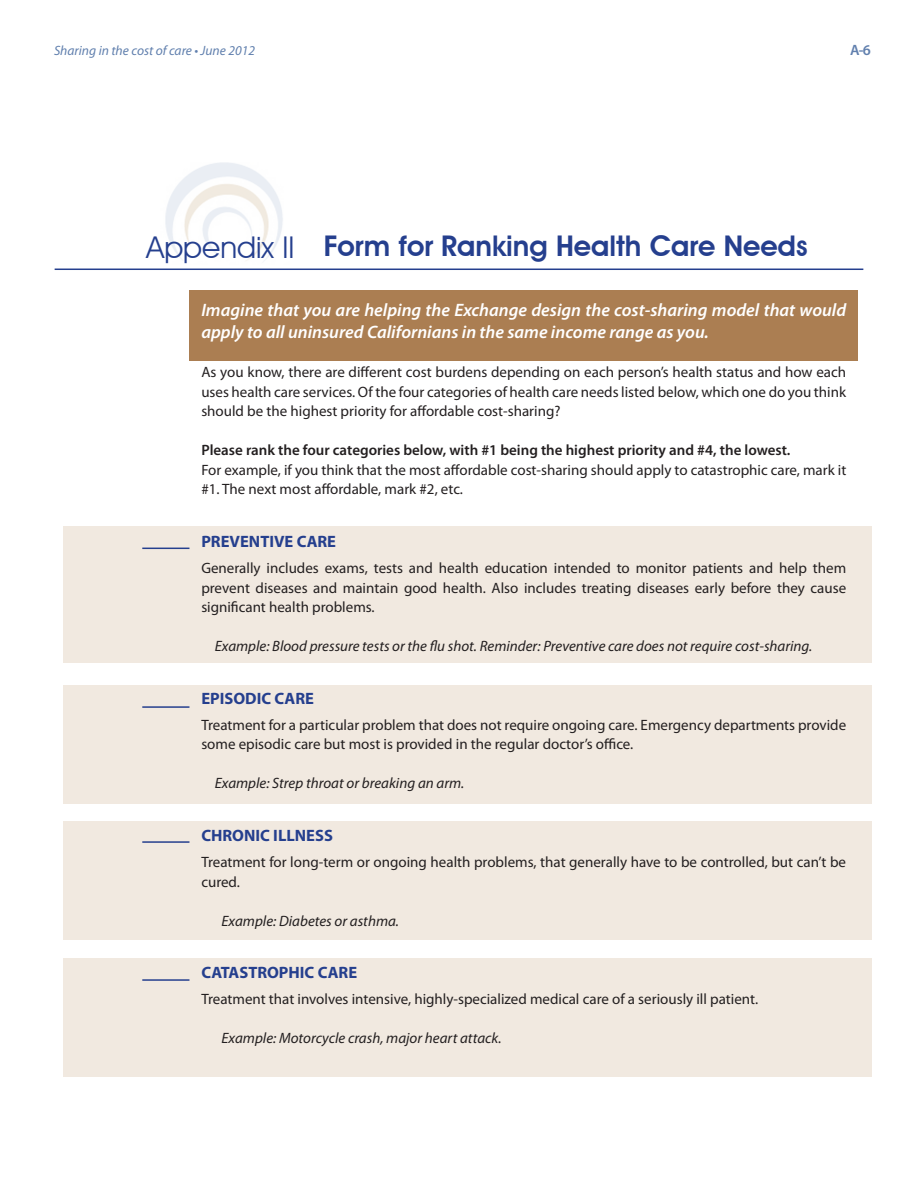
<style>
.page{position:relative;width:918px;height:1188px;background:#fff}
.page>*{position:absolute;margin:0;border:0;box-sizing:border-box;transform-origin:0 0}
.t1{font:30px "Avant Garde IT Cby BT";color:#253f8e}
.t2{font:600 28.5px "Avant Garde IT Cby BT";color:#253f8e}
.body_copy{font:italic 600 18px/22.5px "Myriad Pro";color:#fff}
.subheader{font:700 16.5px "Myriad Pro";color:#253f8e}
.body_copy-2{font:15px/19.5px "Myriad Pro";color:#231f20}
.body_copy-3{font:italic 15px "Myriad Pro";color:#231f20}
.body_copy-4{font:600 15px "Myriad Pro";color:#231f20}
.t3{font:600 15px "Myriad Pro";color:#6180ae}
.t4{font:italic 13.5px "Myriad Pro";color:#6180ae}
</style>
<div class="page">
<div style="left:63px;top:526px;width:808px;height:137px;background:#f1e9e0"></div>
<div style="left:63px;top:685px;width:808px;height:118px;background:#f1e9e0"></div>
<div style="left:63px;top:822px;width:808px;height:118px;background:#f1e9e0"></div>
<div style="left:63px;top:958px;width:808px;height:119px;background:#f1e9e0"></div>
<img style="left:165px;top:162px;width:118px;height:99px">
<hr style="left:55px;top:269px;width:808px;height:1px;background:#253f8e">
<div style="left:189px;top:291px;width:669px;height:70px;background:#ab7e52"></div>
<hr style="left:142px;top:548px;width:47px;height:1px;background:#253f8e">
<hr style="left:142px;top:706px;width:47px;height:2px;background:#253f8e">
<hr style="left:142px;top:841px;width:47px;height:2px;background:#253f8e">
<hr style="left:142px;top:979px;width:47px;height:2px;background:#253f8e">
<p class="t4" style="left:54px;top:43px;width:203px">Sharing in the cost of care • June 2012</p>
<p class="t3" style="left:850px;top:40px;width:22px">A-6</p>
<p class="t1" style="left:147px;top:229px;width:149px">Appendix II</p>
<p class="t2" style="left:324px;top:228px;width:485px">Form for Ranking Health Care Needs</p>
<p class="body_copy" style="left:201px;top:298px;width:646px">Imagine that you are helping the Exchange design the cost-sharing model that would apply to all uninsured Californians in the same income range as you.</p>
<p class="body_copy-2" style="left:201px;top:362px;width:646px;text-align:justify">As you know, there are different cost burdens depending on each person’s health status and how each uses health care services. Of the four categories of health care needs listed below, which one do you think should be the highest priority for affordable cost-sharing?</p>
<p class="body_copy-4" style="left:201px;top:441px;width:591px">Please rank the four categories below, with #1 being the highest priority and #4, the lowest.</p>
<p class="body_copy-2" style="left:201px;top:460px;width:646px">For example, if you think that the most affordable cost-sharing should apply to catastrophic care, mark it #1. The next most affordable, mark #2, etc.</p>
<p class="subheader" style="left:201px;top:531px;width:136px">PREVENTIVE CARE</p>
<p class="body_copy-2" style="left:201px;top:558px;width:646px;text-align:justify">Generally includes exams, tests and health education intended to monitor patients and help them prevent diseases and maintain good health. Also includes treating diseases early before they cause significant health problems.</p>
<p class="body_copy-3" style="left:215px;top:637px;width:599px">Example: Blood pressure tests or the flu shot. Reminder: Preventive care does not require cost-sharing.</p>
<p class="subheader" style="left:201px;top:687px;width:114px">EPISODIC CARE</p>
<p class="body_copy-2" style="left:201px;top:715px;width:646px">Treatment for a particular problem that does not require ongoing care. Emergency departments provide some episodic care but most is provided in the regular doctor’s office.</p>
<p class="body_copy-3" style="left:215px;top:774px;width:251px">Example: Strep throat or breaking an arm.</p>
<p class="subheader" style="left:201px;top:825px;width:133px">CHRONIC ILLNESS</p>
<p class="body_copy-2" style="left:201px;top:852px;width:646px">Treatment for long-term or ongoing health problems, that generally have to be controlled, but can’t be cured.</p>
<p class="body_copy-3" style="left:222px;top:911px;width:179px">Example: Diabetes or asthma.</p>
<p class="subheader" style="left:201px;top:962px;width:157px">CATASTROPHIC CARE</p>
<p class="body_copy-2" style="left:201px;top:989px;width:558px">Treatment that involves intensive, highly-specialized medical care of a seriously ill patient.</p>
<p class="body_copy-3" style="left:222px;top:1029px;width:282px">Example: Motorcycle crash, major heart attack.</p>
</div>
